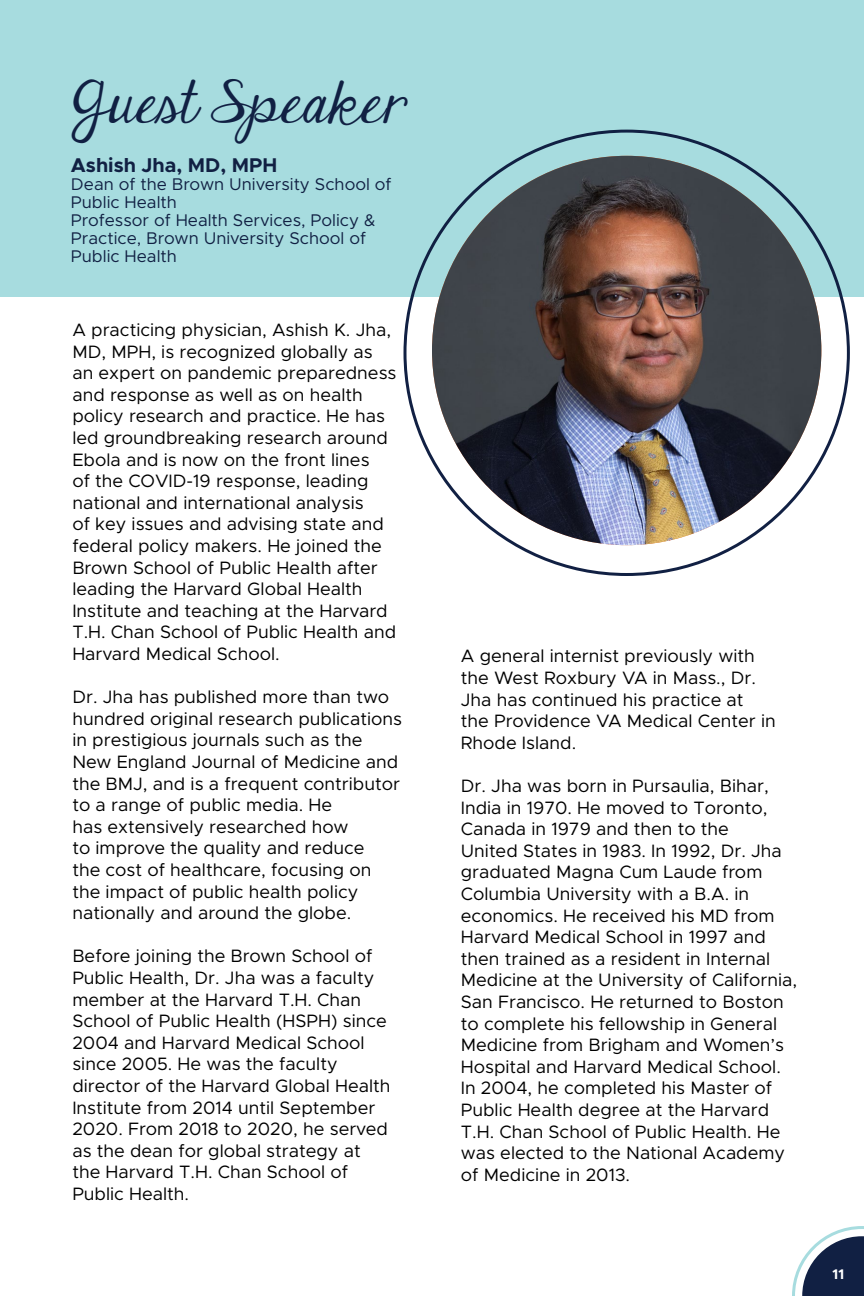
<style>
.page{position:relative;width:864px;height:1296px;background:#fff}
.page>*{position:absolute;margin:0;border:0;box-sizing:border-box;transform-origin:0 0}
.t1{font:50px "Janda Elegant Handwriting";color:#112043}
.t2{font:700 20px "Metropolis";color:#112043}
.t3{font:18px/21.6px "Metropolis";color:#000}
.t4{font:17px/18px "Metropolis";color:#112043}
.t5{font:700 14px "Metropolis";color:#fff}
</style>
<div class="page">
<svg style="left:792px;top:1226px;width:72px;height:70px"></svg>
<div style="left:0;top:0;width:864px;height:297px;background:#a7dcdf"></div>
<img style="left:432px;top:156px;width:389px;height:389px;border-radius:195px">
<h1 class="t1" style="left:72px;top:67px;width:338px">Guest Speaker</h1>
<p class="t2" style="left:71px;top:152px;width:208px">Ashish Jha, MD, MPH</p>
<p class="t4" style="left:71px;top:175px;width:322px">Dean of the Brown University School of<br>Public Health<br>Professor of Health Services, Policy &amp;<br>Practice, Brown University School of<br>Public Health</p>
<p class="t3" style="left:72px;top:319px;width:326px">A practicing physician, Ashish K. Jha, MD, MPH, is recognized globally as an expert on pandemic preparedness and response as well as on health policy research and practice. He has led groundbreaking research around Ebola and is now on the front lines<br>of the COVID-19 response, leading national and international analysis<br>of key issues and advising state and federal policy makers. He joined the Brown School of Public Health after leading the Harvard Global Health Institute and teaching at the Harvard T.H. Chan School of Public Health and Harvard Medical School.</p>
<p class="t3" style="left:72px;top:686px;width:331px">Dr. Jha has published more than two hundred original research publications in prestigious journals such as the New England Journal of Medicine and the BMJ, and is a frequent contributor to a range of public media. He<br>has extensively researched how<br>to improve the quality and reduce<br>the cost of healthcare, focusing on the impact of public health policy nationally and around the globe.</p>
<p class="t3" style="left:72px;top:945px;width:320px">Before joining the Brown School of<br>Public Health, Dr. Jha was a faculty member at the Harvard T.H. Chan<br>School of Public Health (HSPH) since<br>2004 and Harvard Medical School since 2005. He was the faculty director of the Harvard Global Health<br>Institute from 2014 until September<br>2020. From 2018 to 2020, he served as the dean for global strategy at the Harvard T.H. Chan School of<br>Public Health.</p>
<p class="t3" style="left:461px;top:645px;width:316px">A general internist previously with the West Roxbury VA in Mass., Dr.<br>Jha has continued his practice at the Providence VA Medical Center in<br>Rhode Island.</p>
<p class="t3" style="left:461px;top:775px;width:338px">Dr. Jha was born in Pursaulia, Bihar, India in 1970. He moved to Toronto, Canada in 1979 and then to the<br>United States in 1983. In 1992, Dr. Jha graduated Magna Cum Laude from Columbia University with a B.A. in economics. He received his MD from Harvard Medical School in 1997 and then trained as a resident in Internal Medicine at the University of California, San Francisco. He returned to Boston to complete his fellowship in General Medicine from Brigham and Women’s Hospital and Harvard Medical School.<br>In 2004, he completed his Master of Public Health degree at the Harvard T.H. Chan School of Public Health. He was elected to the National Academy of Medicine in 2013.</p>
<p class="t5" style="left:833px;top:1265px;width:13px">11</p>
</div>
